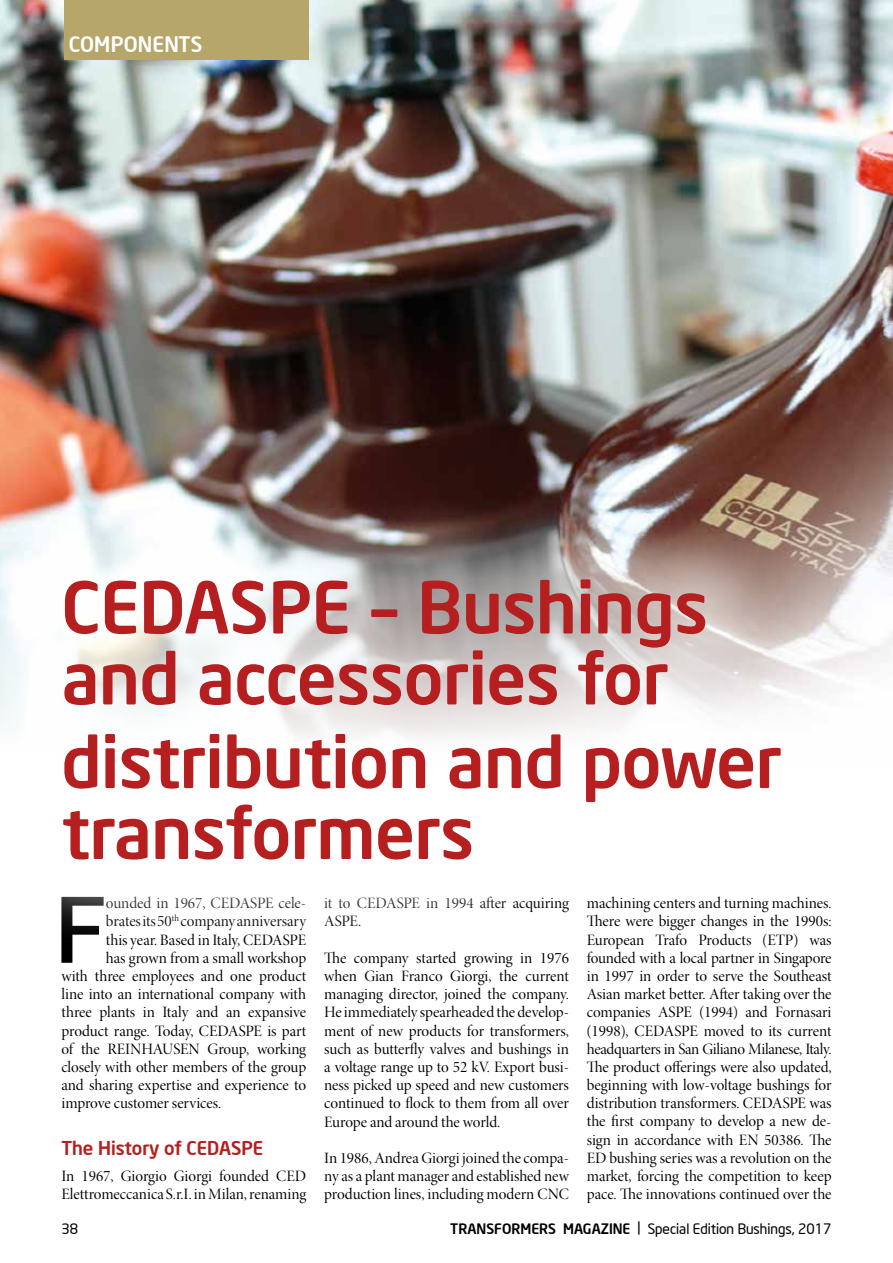
<style>
.page{position:relative;width:893px;height:1263px;background:#fff}
.page>*{position:absolute;margin:0;border:0;box-sizing:border-box;transform-origin:0 0}
.t1{font:500 92.7px "Roboto";color:#000}
.t2{font:500 70.5px/70.9px "Neo Sans Intel";color:#b51f1f}
.t3{font:500 21px "Neo Sans Intel";letter-spacing:.01em;color:#fff}
.t4{font:500 18.75px "Neo Sans Intel";color:#b51f1f}
.t5{font:15.9px/18.1px "Minion Pro Disp";letter-spacing:-.005em;color:#000;text-align:justify}
.t6{font:14.25px "Neo Sans Intel";color:#000}
.s1{font-weight:500}
</style>
<div class="page">
<img style="left:0;top:0;width:893px;height:662px">
<div style="left:0;top:491px;width:868px;height:458px;background:#fff;opacity:.59"></div>
<div style="left:64px;top:0;width:244px;height:60px;background:#b6a66a"></div>
<h3 class="t3" style="left:69px;top:31px;width:135px">COMPONENTS</h3>
<h2 class="t2" style="left:62px;top:570px;width:648px">CEDASPE – Bushings and accessories for</h2>
<h2 class="t2" style="left:62px;top:725px;width:721px">distribution and power transformers</h2>
<h1 class="t1" style="left:55px;top:864px;width:53px">F</h1>
<p class="t5" style="left:106px;top:894px;width:202px">ounded in 1967, CEDASPE cele-</p>
<p class="t5" style="left:106px;top:913px;width:202px">brates its 50<sup>th</sup> company anniversary</p>
<p class="t5" style="left:106px;top:931px;width:202px">this year. Based in Italy, CEDASPE</p>
<p class="t5" style="left:106px;top:949px;width:202px">has grown from a small workshop</p>
<p class="t5" style="left:61px;top:967px;width:246px">with three employees and one product</p>
<p class="t5" style="left:61px;top:985px;width:246px">line into an international company with</p>
<p class="t5" style="left:61px;top:1003px;width:246px">three plants in Italy and an expansive</p>
<p class="t5" style="left:61px;top:1022px;width:246px">product range. Today, CEDASPE is part</p>
<p class="t5" style="left:61px;top:1040px;width:246px">of the REINHAUSEN Group, working</p>
<p class="t5" style="left:61px;top:1058px;width:246px">closely with other members of the group</p>
<p class="t5" style="left:61px;top:1076px;width:246px">and sharing expertise and experience to</p>
<p class="t5" style="left:61px;top:1094px;width:161px">improve customer services.</p>
<p class="t4" style="left:61px;top:1136px;width:203px">The History of CEDASPE</p>
<p class="t5" style="left:61px;top:1167px;width:246px">In 1967, Giorgio Giorgi founded CED<br>Elettromeccanica S.r.I. in Milan, renaming</p>
<p class="t5" style="left:324px;top:894px;width:246px">it to CEDASPE in 1994 after acquiring<br>ASPE.</p>
<p class="t5" style="left:324px;top:949px;width:246px">The company started growing in 1976 when Gian Franco Giorgi, the current managing director, joined the company.<br>He immediately spearheaded the develop&shy;ment of new products for transformers, such as butterfly valves and bushings in a voltage range up to 52 kV. Export busi&shy;ness picked up speed and new customers continued to flock to them from all over Europe and around the world.</p>
<p class="t5" style="left:324px;top:1149px;width:246px">In 1986, Andrea Giorgi joined the compa&shy;ny as a plant manager and established new production lines, including modern CNC</p>
<p class="t5" style="left:587px;top:894px;width:246px">machining centers and turning machines.<br>There were bigger changes in the 1990s:<br>European Trafo Products (ETP) was founded with a local partner in Singapore in 1997 in order to serve the Southeast Asian market better. After taking over the companies ASPE (1994) and Fornasari (1998), CEDASPE moved to its current headquarters in San Giliano Milanese, Italy.<br>The product offerings were also updated, beginning with low-voltage bushings for distribution transformers. CEDASPE was the first company to develop a new de&shy;sign in accordance with EN 50386. The ED bushing series was a revolution on the market, forcing the competition to keep pace. The innovations continued over the</p>
<p class="t6" style="left:61px;top:1220px;width:18px">38</p>
<p class="t6" style="left:450px;top:1220px;width:383px"><span class="s1">TRANSFORMERS MAGAZINE</span> | Special Edition Bushings, 2017</p>
</div>
